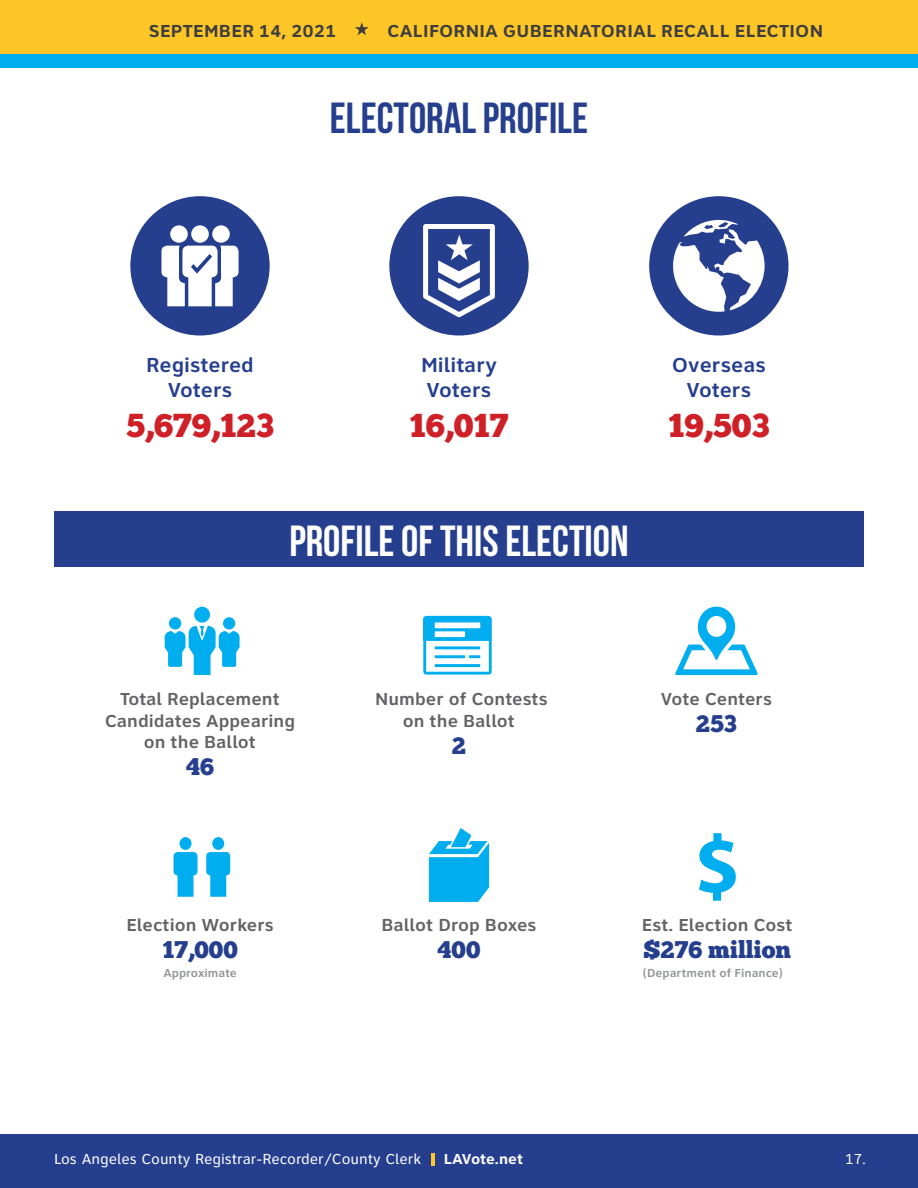
<style>
.page{position:relative;width:918px;height:1188px;background:#fff}
.page>*{position:absolute;margin:0;border:0;box-sizing:border-box;transform-origin:0 0}
.t1{font:43.5px "Bebas Neue";color:#fff}
.t2{font:43.5px "Bebas Neue";color:#253f8e}
.t3{font:33px "Chunk Five Ex";color:#d02027}
.t4{font:24px "Chunk Five Ex";color:#253f8e}
.t5{font:700 21px/25.2px "Clearview ADA";color:#253f8e;text-align:center}
.t6{font:700 18px/21.6px "Clearview ADA";color:#636366;text-align:center}
.t7{font:700 18px "Clearview Text";letter-spacing:.015em;color:#3e3e3f}
.t8{font:15px "Clearview Text";color:#fff}
.t9{font:700 15px "Clearview Text";color:#fff}
.t10{font:15px "Clearview ADA";color:#fff}
.t11{font:700 12px "Clearview ADA";color:#939598}
</style>
<div class="page">
<div style="left:0;top:1134px;width:918px;height:54px;background:#253f8e"></div>
<div style="left:0;top:0;width:918px;height:54px;background:#fec627"></div>
<div style="left:0;top:54px;width:918px;height:14px;background:#00aeef"></div>
<svg style="left:355px;top:22px;width:14px;height:13px"></svg>
<svg style="left:431px;top:1153px;width:3px;height:13px"></svg>
<div style="left:54px;top:511px;width:810px;height:56px;background:#253f8e"></div>
<div style="left:389px;top:196px;width:140px;height:140px;background:#253f8e;border-radius:50%"></div>
<svg style="left:423px;top:224px;width:72px;height:93px"></svg>
<div style="left:649px;top:196px;width:140px;height:140px;background:#253f8e;border-radius:50%"></div>
<svg style="left:673px;top:220px;width:92px;height:92px"></svg>
<svg style="left:675px;top:606px;width:83px;height:69px"></svg>
<div style="left:223px;top:617px;width:12px;height:13px;background:#00aeef;border-radius:50%"></div>
<div style="left:169px;top:617px;width:12px;height:13px;background:#00aeef;border-radius:50%"></div>
<div style="left:194px;top:607px;width:16px;height:16px;background:#00aeef;border-radius:50%"></div>
<svg style="left:165px;top:626px;width:75px;height:49px"></svg>
<div style="left:180px;top:837px;width:12px;height:13px;background:#00aeef;border-radius:50%"></div>
<div style="left:174px;top:852px;width:24px;height:23px;background:#00aeef;border-radius:4px"></div>
<div style="left:212px;top:837px;width:12px;height:13px;background:#00aeef;border-radius:50%"></div>
<div style="left:206px;top:852px;width:24px;height:23px;background:#00aeef;border-radius:4px"></div>
<svg style="left:699px;top:833px;width:37px;height:68px"></svg>
<svg style="left:429px;top:828px;width:60px;height:74px"></svg>
<div style="left:130px;top:196px;width:140px;height:140px;background:#253f8e;border-radius:50%"></div>
<svg style="left:161px;top:225px;width:78px;height:81px"></svg>
<svg style="left:423px;top:616px;width:69px;height:59px"></svg>
<p class="t7" style="left:149px;top:20px;width:189px">SEPTEMBER 14, 2021</p>
<p class="t7" style="left:387px;top:20px;width:437px">CALIFORNIA GUBERNATORIAL RECALL ELECTION</p>
<p class="t2" style="left:330px;top:94px;width:260px">ELECTORAL PROFILE</p>
<p class="t5" style="left:146px;top:351px;width:109px">Registered<br>Voters</p>
<p class="t3" style="left:126px;top:400px;width:149px">5,679,123</p>
<p class="t5" style="left:421px;top:351px;width:77px">Military</p>
<p class="t5" style="left:427px;top:376px;width:66px">Voters</p>
<p class="t3" style="left:409px;top:400px;width:101px">16,017</p>
<p class="t1" style="left:289px;top:517px;width:341px">PROFILE OF THIS ELECTION</p>
<p class="t5" style="left:672px;top:351px;width:95px">Overseas</p>
<p class="t5" style="left:687px;top:376px;width:66px">Voters</p>
<p class="t3" style="left:668px;top:400px;width:103px">19,503</p>
<p class="t6" style="left:105px;top:687px;width:192px">Total Replacement<br>Candidates Appearing on the Ballot</p>
<p class="t4" style="left:186px;top:749px;width:29px">46</p>
<p class="t6" style="left:375px;top:687px;width:174px">Number of Contests on the Ballot</p>
<p class="t4" style="left:452px;top:727px;width:16px">2</p>
<p class="t6" style="left:661px;top:687px;width:113px">Vote Centers</p>
<p class="t4" style="left:696px;top:705px;width:42px">253</p>
<p class="t6" style="left:126px;top:914px;width:149px">Election Workers</p>
<p class="t4" style="left:163px;top:932px;width:77px">17,000</p>
<p class="t6" style="left:381px;top:914px;width:157px">Ballot Drop Boxes</p>
<p class="t4" style="left:438px;top:932px;width:44px">400</p>
<p class="t6" style="left:642px;top:914px;width:152px">Est. Election Cost</p>
<p class="t4" style="left:644px;top:932px;width:149px">$276 million</p>
<p class="t11" style="left:163px;top:965px;width:75px">Approximate</p>
<p class="t11" style="left:643px;top:965px;width:142px">(Department of Finance)</p>
<p class="t8" style="left:54px;top:1151px;width:369px">Los Angeles County Registrar-Recorder/County Clerk</p>
<p class="t9" style="left:444px;top:1151px;width:81px">LAVote.net</p>
<p class="t10" style="left:845px;top:1150px;width:22px">17.</p>
</div>
